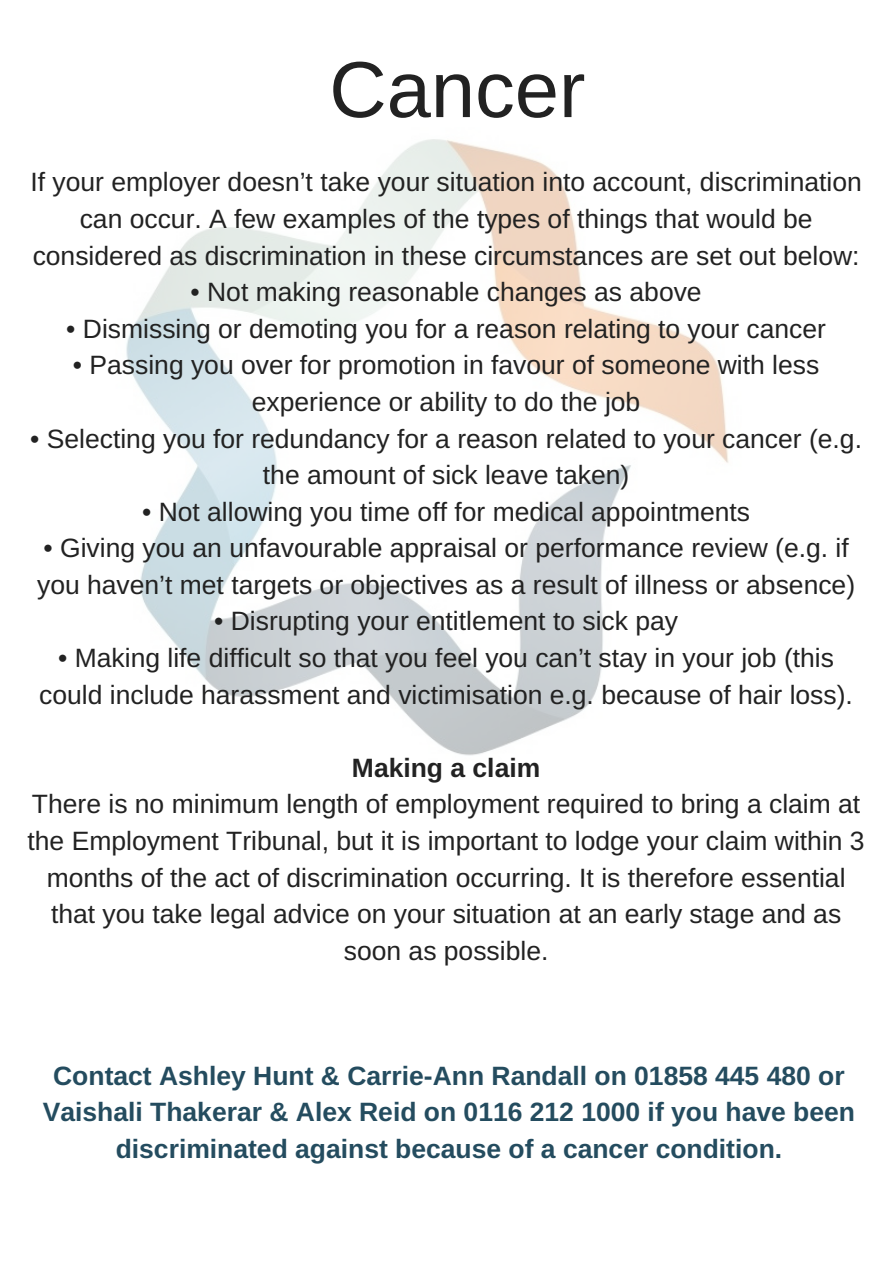
<style>
.page{position:relative;width:893px;height:1263px;background:#fff}
.page>*{position:absolute;margin:0;border:0;box-sizing:border-box;transform-origin:0 0}
.t1{font:79.5px "Arimo";color:#222}
.t2{font:26.47px/36.6px "Arimo";color:#222;text-align:center}
.t3{font:700 26.47px/36.6px "Arimo";color:#244c5f;text-align:center}
.t4{font:700 26.47px "Arimo";color:#222}
</style>
<div class="page">
<img style="left:126px;top:139px;width:603px;height:617px">
<h1 class="t1" style="left:329px;top:45px;width:258px">Cancer</h1>
<p class="t2" style="left:30px;top:164px;width:833px">If your employer doesn’t take your situation into account, discrimination can occur. A few examples of the types of things that would be considered as discrimination in these circumstances are set out below:</p>
<p class="t2" style="left:191px;top:274px;width:513px">• Not making reasonable changes as above</p>
<p class="t2" style="left:66px;top:310px;width:761px">• Dismissing or demoting you for a reason relating to your cancer</p>
<p class="t2" style="left:73px;top:347px;width:748px">• Passing you over for promotion in favour of someone with less experience or ability to do the job</p>
<p class="t2" style="left:30px;top:420px;width:833px">• Selecting you for redundancy for a reason related to your cancer (e.g. the amount of sick leave taken)</p>
<p class="t2" style="left:142px;top:493px;width:610px">• Not allowing you time off for medical appointments</p>
<p class="t2" style="left:37px;top:530px;width:819px;text-align:left">• Giving you an unfavourable appraisal or performance review (e.g. if you haven’t met targets or objectives as a result of illness or absence)</p>
<p class="t2" style="left:214px;top:603px;width:465px">• Disrupting your entitlement to sick pay</p>
<p class="t2" style="left:39px;top:639px;width:815px">• Making life difficult so that you feel you can’t stay in your job (this could include harassment and victimisation e.g. because of hair loss).</p>
<p class="t4" style="left:352px;top:753px;width:190px">Making a claim</p>
<p class="t2" style="left:28px;top:786px;width:839px">There is no minimum length of employment required to bring a claim at the Employment Tribunal, but it is important to lodge your claim within 3 months of the act of discrimination occurring. It is therefore essential that you take legal advice on your situation at an early stage and as soon as possible.</p>
<p class="t3" style="left:43px;top:1057px;width:814px">Contact Ashley Hunt &amp; Carrie-Ann Randall on 01858 445 480 or<br>Vaishali Thakerar &amp; Alex Reid on 0116 212 1000 if you have been discriminated against because of a cancer condition.</p>
</div>
